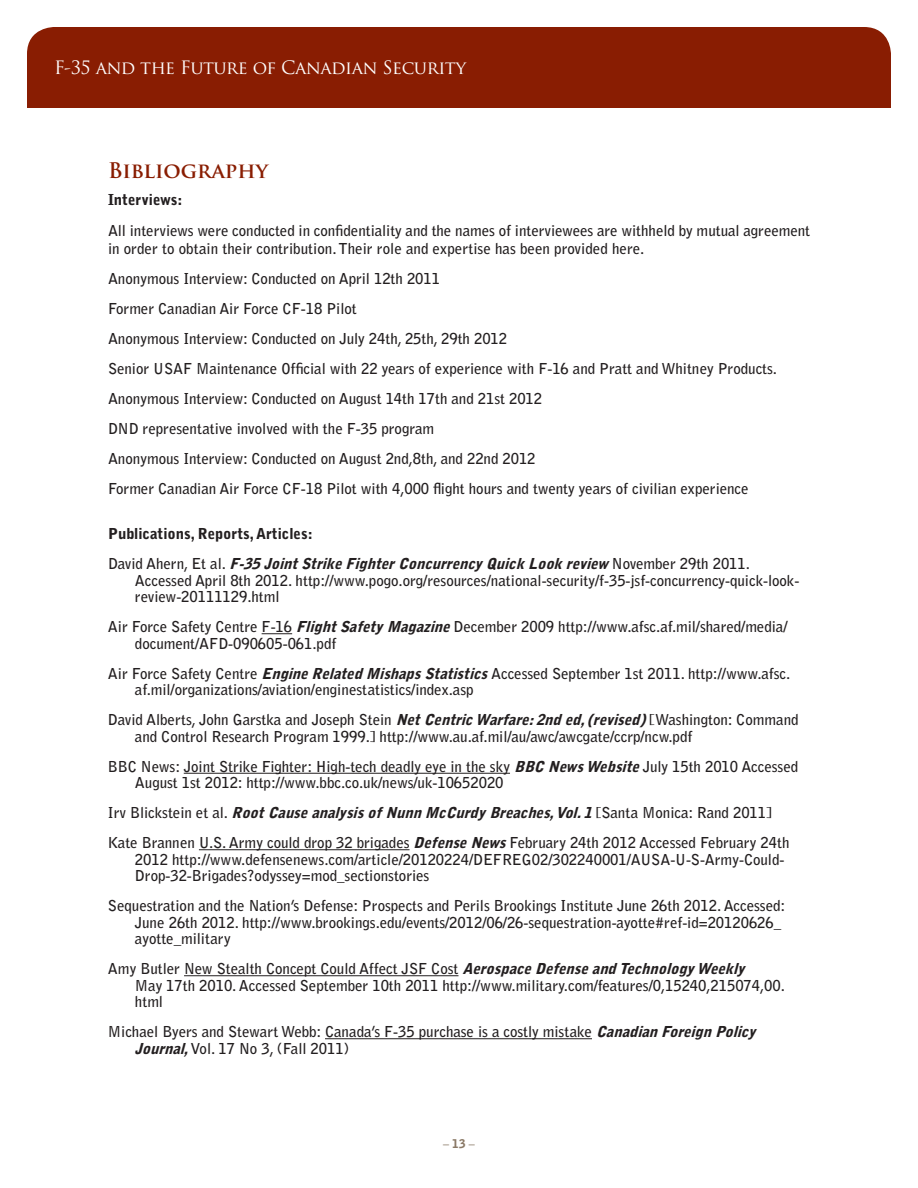
<style>
.page{position:relative;width:918px;height:1188px;background:#fff}
.page>*{position:absolute;margin:0;border:0;box-sizing:border-box;transform-origin:0 0}
.t1{font:700 21px "Trajan Pro";color:#891d02}
.t2{font:18px "Trajan Pro";letter-spacing:-.025em;color:#fff}
.t3{font:700 15px/16.5px "Bell Gothic Std";letter-spacing:-.005em;color:#231f20}
.t4{font:italic 900 15px/30px "Bell Gothic Std";color:#231f20}
.t5{font:900 15px "Bell Gothic Std";color:#231f20}
.t6{font:700 12px "Bell Gothic Std";color:#8a7966}
.s1{font-style:normal}
.s2{font-weight:700;font-style:normal}
.s3{font-weight:900;font-style:italic}
.s4{font-weight:900}
</style>
<div class="page">
<div style="left:27px;top:27px;width:864px;height:81px;background:#891d02"></div>
<hr style="left:262px;top:633px;width:30px;height:1px;background:#231f20">
<hr style="left:184px;top:773px;width:326px;height:1px;background:#231f20">
<hr style="left:199px;top:849px;width:211px;height:1px;background:#231f20">
<hr style="left:184px;top:975px;width:275px;height:1px;background:#231f20">
<hr style="left:325px;top:1038px;width:267px;height:1px;background:#231f20">
<p class="t2" style="left:54px;top:56px;width:414px">F-35 and the Future of Canadian Security</p>
<h1 class="t1" style="left:108px;top:157px;width:162px">Bibliography</h1>
<p class="t5" style="left:108px;top:191px;width:76px">Interviews:</p>
<p class="t3" style="left:108px;top:222px;width:704px;line-height:18px">All interviews were conducted in confidentiality and the names of interviewees are withheld by mutual agreement in order to obtain their contribution. Their role and expertise has been provided here.</p>
<p class="t3" style="left:108px;top:264px;width:671px;line-height:30px">Anonymous Interview: Conducted on April 12th 2011<br>Former Canadian Air Force CF-18 Pilot<br>Anonymous Interview: Conducted on July 24th, 25th, 29th 2012<br>Senior USAF Maintenance Official with 22 years of experience with F-16 and Pratt and Whitney Products.<br>Anonymous Interview: Conducted on August 14th 17th and 21st 2012<br>DND representative involved with the F-35 program<br>Anonymous Interview: Conducted on August 2nd,8th, and 22nd 2012<br>Former Canadian Air Force CF-18 Pilot with 4,000 flight hours and twenty years of civilian experience</p>
<p class="t4" style="left:108px;top:519px;width:643px"><span class="s1">Publications, Reports, Articles:<br></span><span class="s2">D a v i d A h e r n , E t a l .</span> F-35JointStrikeFighterConcurrencyQuickLookreview <span class="s2">N o v e m b e r 2 9 t h 2 0 1 1 .</span></p>
<p class="t3" style="left:135px;top:572px;width:666px">Accessed April 8th 2012. http://www.pogo.org/resources/national-security/f-35-jsf-concurrency-quick-look&shy;review-20111129.html</p>
<p class="t3" style="left:135px;top:619px;width:654px;text-indent:-27px">Air Force Safety Centre F-16 <span class="s3">FlightSafetyMagazine</span>December 2009 http://www.afsc.af.mil/shared/media/ document/AFD-090605-061.pdf</p>
<p class="t3" style="left:135px;top:665px;width:657px;text-indent:-27px">Air Force Safety Centre <span class="s3">EngineRelatedMishapsStatistics</span>Accessed September 1st 2011. http://www.afsc. af.mil/organizations/aviation/enginestatistics/index.asp</p>
<p class="t3" style="left:135px;top:712px;width:665px;text-indent:-27px">David Alberts, John Garstka and Joseph Stein <span class="s3">NetCentricWarfare:2nded,(revised)</span>[Washington: Command and Control Research Program 1999.] http://www.au.af.mil/au/awc/awcgate/ccrp/ncw.pdf</p>
<p class="t3" style="left:135px;top:758px;width:665px;text-indent:-27px">BBC News: Joint Strike Fighter: High-tech deadly eye in the sky <span class="s3">BBC NewsWebsite</span>July 15th 2010 Accessed<br>August 1st 2012: http://www.bbc.co.uk/news/uk-10652020</p>
<p class="t3" style="left:108px;top:798px;width:683px;line-height:30px">I r v B l i c k s t e i n e t a l . <span class="s3">RootCauseanalysisofNunnMcCurdyBreaches,Vol.1</span>[ S a n t a M o n i c a : R a n d 2 0 1 1 ]<br>Kate Brannen U.S. Army could drop 32 brigades <span class="s3">DefenseNews</span>February 24th 2012 Accessed February 24th</p>
<p class="t3" style="left:135px;top:851px;width:651px">2012 http://www.defensenews.com/article/20120224/DEFREG02/302240001/AUSA-U-S-Army-Could-<br>Drop-32-Brigades?odyssey=mod_sectionstories</p>
<p class="t3" style="left:135px;top:898px;width:652px;text-indent:-27px">Sequestration and the Nation’s Defense: Prospects and Perils Brookings Institute June 26th 2012. Accessed:<br>June 26th 2012. http://www.brookings.edu/events/2012/06/26-sequestration-ayotte#ref-id=20120626_ ayotte_military</p>
<p class="t3" style="left:135px;top:961px;width:651px;text-indent:-27px">Amy Butler New Stealth Concept Could Affect JSF Cost <span class="s3">AerospaceDefenseandTechnologyWeekly<br></span>May 17th 2010. Accessed September 10th 2011 http://www.military.com/features/0,15240,215074,00. html</p>
<p class="t3" style="left:135px;top:1024px;width:627px;text-indent:-27px">Michael Byers and Stewart Webb: Canada’s F-35 purchase is a costly mistake <span class="s3">CanadianForeignPolicy<br>Journal,</span>Vol. 17 No 3, (Fall 2011)</p>
<p class="t6" style="left:443px;top:1136px;width:33px">– <span class="s4">13</span> –</p>
</div>
